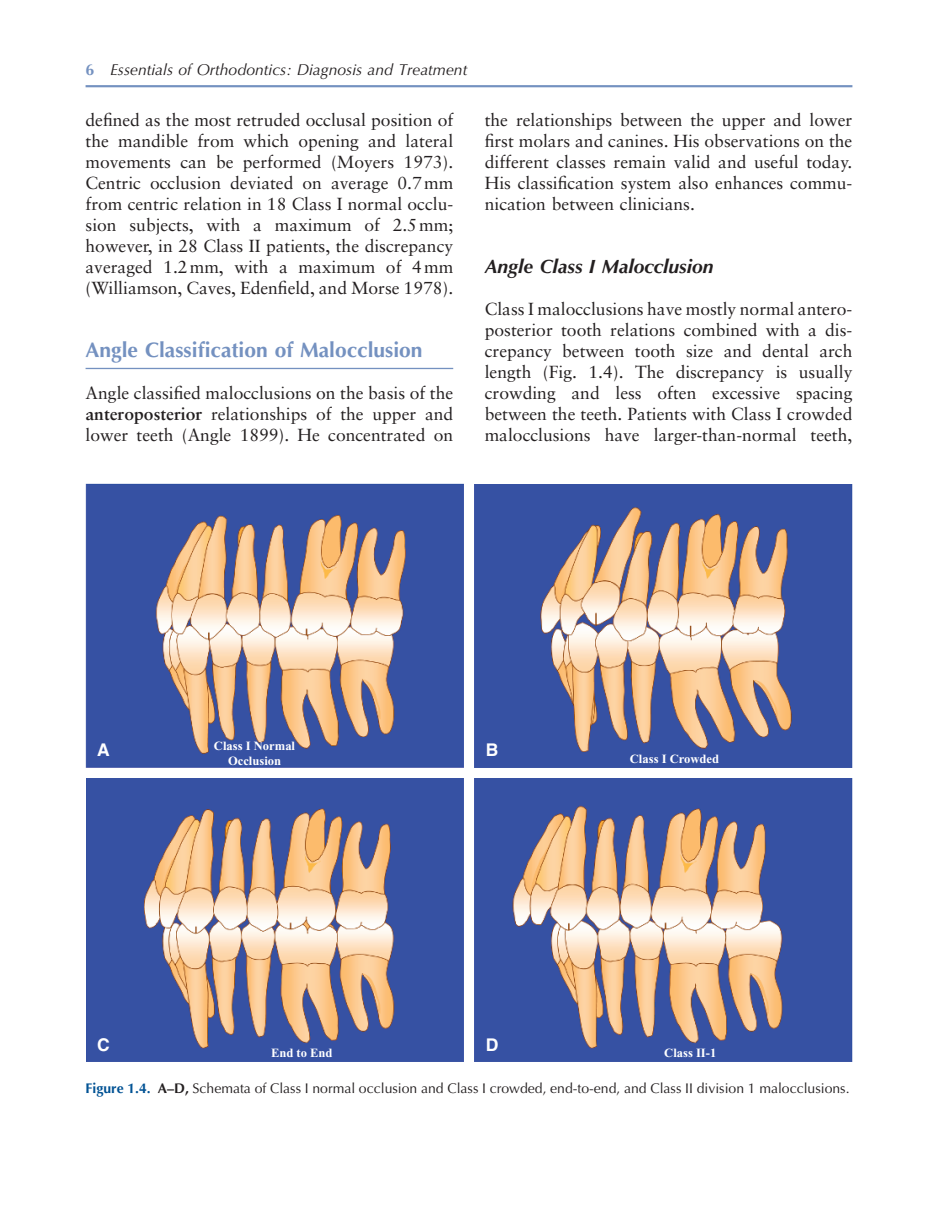
<style>
.page{position:relative;width:938px;height:1221px;background:#fff}
.page>*{position:absolute;margin:0;border:0;box-sizing:border-box;transform-origin:0 0}
.t1{font:700 21px "Optima";color:#7491c0}
.t2{font:italic 700 19.25px "Optima";color:#231f20}
.t3{font:17.5px/21px "Sabon";color:#231f20;text-align:justify}
.t4{font:700 17.5px "Helvetica LT Std";color:#fff}
.t5{font:italic 15.75px "Optima";color:#231f20}
.t6{font:14px "Optima";color:#231f20}
.t7{font:700 12.6px/15px "Times New Roman";color:#fff;text-align:center}
.s1{font-weight:700;font-style:normal;color:#7491c0}
.s2{font-weight:700}
.s3{font-weight:700;color:#005294}
</style>
<div class="page">
<hr style="left:86px;top:85px;width:766px;height:2px;background:#7491c0">
<hr style="left:86px;top:368px;width:367px;height:1px;background:#7491c0">
<img style="left:86px;top:484px;width:378px;height:283px">
<img style="left:475px;top:484px;width:377px;height:283px">
<img style="left:86px;top:778px;width:378px;height:283px">
<img style="left:474px;top:778px;width:378px;height:283px">
<p class="t5" style="left:86px;top:63px;width:383px"><span class="s1">6</span> Essentials of Orthodontics: Diagnosis and Treatment</p>
<p class="t3" style="left:86px;top:111px;width:369px">defined as the most retruded occlusal position of the mandible from which opening and lateral movements can be performed (Moyers 1973 ).<br>Centric occlusion deviated on average 0.7 mm from centric relation in 18 Class I normal occlu&shy;sion subjects, with a maximum of 2.5 mm; however, in 28 Class II patients, the discrepancy averaged 1.2 mm, with a maximum of 4 mm (Williamson, Caves, Edenfield, and Morse 1978 ).</p>
<p class="t1" style="left:86px;top:341px;width:338px">Angle Classification of Malocclusion</p>
<p class="t3" style="left:86px;top:384px;width:369px">Angle classified malocclusions on the basis of the <span class="s2">anteroposterior</span> relationships of the upper and lower teeth (Angle 1899 ). He concentrated on</p>
<p class="t3" style="left:485px;top:111px;width:369px">the relationships between the upper and lower first molars and canines. His observations on the different classes remain valid and useful today.<br>His classification system also enhances commu&shy;nication between clinicians.</p>
<p class="t2" style="left:485px;top:259px;width:230px">Angle Class I Malocclusion</p>
<p class="t3" style="left:485px;top:300px;width:369px">Class I malocclusions have mostly normal antero&shy;posterior tooth relations combined with a dis&shy;crepancy between tooth size and dental arch length (Fig. 1.4 ). The discrepancy is usually crowding and less often excessive spacing between the teeth. Patients with Class I crowded malocclusions have larger - than - normal teeth,</p>
<p class="t7" style="left:214px;top:739px;width:83px">Class I Normal<br>Occlusion</p>
<p class="t4" style="left:97px;top:740px;width:14px">A</p>
<p class="t4" style="left:485px;top:740px;width:14px">B</p>
<p class="t7" style="left:630px;top:752px;width:91px">Class I Crowded</p>
<p class="t4" style="left:97px;top:1034px;width:14px">C</p>
<p class="t4" style="left:485px;top:1034px;width:14px">D</p>
<p class="t7" style="left:271px;top:1046px;width:63px">End to End</p>
<p class="t7" style="left:664px;top:1046px;width:54px">Class II-1</p>
<p class="t6" style="left:86px;top:1082px;width:765px"><span class="s3">Figure 1.4.</span> <span class="s2">A – D,</span> Schemata of Class I normal occlusion and Class I crowded, end - to - end, and Class II division 1 malocclusions.</p>
</div>
